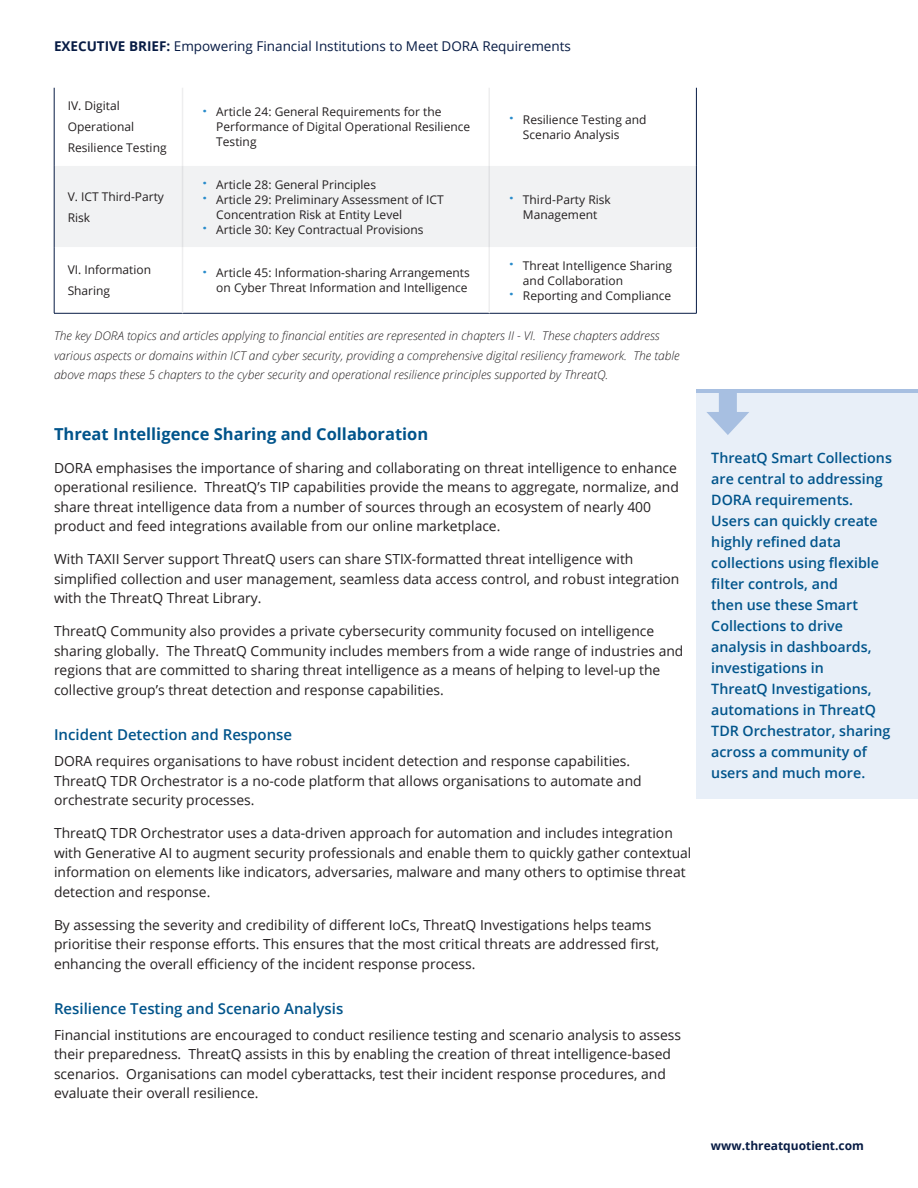
<style>
.page{position:relative;width:918px;height:1188px;background:#fff}
.page>*{position:absolute;margin:0;border:0;box-sizing:border-box;transform-origin:0 0}
.head_1{font:700 16.5px "Open Sans";color:#00548b}
.head_2{font:600 15px "Open Sans";color:#00548b}
.body{font:600 14.25px/21px "Open Sans";color:#00548b}
.body-2{font:13.8px/19.5px "Open Sans";color:#231f20}
.t1{font:13.5px "Open Sans";color:#071b44}
.table_body{font:12px/15px "Open Sans";color:#231f20}
.body-3{font:italic 300 12px/19.5px "Open Sans";color:#231f20}
.t2{font:700 12px "Open Sans";color:#071b44}
.s1{font-weight:700}
.s2{font-weight:800;font-size:13.8px;color:#2a8ccb}
</style>
<div class="page">
<div style="left:697px;top:393px;width:221px;height:406px;background:#e8eff8"></div>
<div style="left:55px;top:166px;width:641px;height:81px;background:#f1f2f3"></div>
<svg style="left:55px;top:247px;width:641px;height:66px"></svg>
<hr style="left:54px;top:88px;width:1px;height:78px;background:#071b44">
<hr style="left:696px;top:88px;width:1px;height:78px;background:#071b44">
<hr style="left:54px;top:166px;width:1px;height:81px;background:#071b44">
<hr style="left:696px;top:166px;width:1px;height:81px;background:#071b44">
<hr style="left:54px;top:247px;width:1px;height:66px;background:#071b44">
<hr style="left:696px;top:247px;width:1px;height:66px;background:#071b44">
<hr style="left:54px;top:313px;width:129px;height:1px;background:#071b44">
<hr style="left:183px;top:313px;width:306px;height:1px;background:#071b44">
<hr style="left:489px;top:313px;width:208px;height:1px;background:#071b44">
<hr style="left:182px;top:88px;width:1px;height:78px;background:#eeeeef">
<hr style="left:488px;top:88px;width:2px;height:78px;background:#eeeeef">
<hr style="left:182px;top:247px;width:1px;height:66px;background:#eeeeef">
<hr style="left:488px;top:247px;width:2px;height:66px;background:#eeeeef">
<hr style="left:182px;top:166px;width:1px;height:81px;background:#e1e2e4">
<hr style="left:488px;top:166px;width:2px;height:81px;background:#e1e2e4">
<div style="left:719px;top:393px;width:18px;height:28px;background:#a7bfe1"></div>
<svg style="left:706px;top:412px;width:43px;height:23px"></svg>
<hr style="left:697px;top:390px;width:221px;height:3px;background:#a7bfe1">
<p class="t1" style="left:54px;top:37px;width:518px"><span class="s1">EXECUTIVE BRIEF:</span> Empowering Financial Institutions to Meet DORA Requirements</p>
<p class="table_body" style="left:68px;top:95px;width:100px;line-height:21px">IV. Digital<br>Operational<br>Resilience Testing</p>
<p class="table_body" style="left:216px;top:104px;width:255px;text-indent:-14px"><span class="s2">·</span> Article 24: General Requirements for the<br>Performance of Digital Operational Resilience<br>Testing</p>
<p class="table_body" style="left:523px;top:112px;width:125px;text-indent:-14px"><span class="s2">·</span> Resilience Testing and<br>Scenario Analysis</p>
<p class="table_body" style="left:68px;top:185px;width:98px;line-height:21px">V. ICT Third-Party<br>Risk</p>
<p class="table_body" style="left:203px;top:176px;width:175px"><span class="s2">·</span> Article 28: General Principles</p>
<p class="table_body" style="left:216px;top:191px;width:229px;text-indent:-14px"><span class="s2">·</span> Article 29: Preliminary Assessment of ICT<br>Concentration Risk at Entity Level</p>
<p class="table_body" style="left:203px;top:221px;width:222px"><span class="s2">·</span> Article 30: Key Contractual Provisions</p>
<p class="table_body" style="left:509px;top:191px;width:103px;text-align:center"><span class="s2">·</span> Third-Party Risk<br>Management</p>
<p class="table_body" style="left:68px;top:259px;width:85px;line-height:21px">VI. Information<br>Sharing</p>
<p class="table_body" style="left:203px;top:265px;width:269px;text-align:right"><span class="s2">·</span> Article 45: Information-sharing Arrangements on Cyber Threat Information and Intelligence</p>
<p class="table_body" style="left:523px;top:258px;width:151px;text-indent:-14px"><span class="s2">·</span> Threat Intelligence Sharing and Collaboration</p>
<p class="table_body" style="left:509px;top:288px;width:163px"><span class="s2">·</span> Reporting and Compliance</p>
<p class="body-3" style="left:54px;top:326px;width:627px">The key DORA topics and articles applying to financial entities are represented in chapters II - VI. These chapters address various aspects or domains within ICT and cyber security, providing a comprehensive digital resiliency framework. The table above maps these 5 chapters to the cyber security and operational resilience principles supported by ThreatQ.</p>
<p class="head_1" style="left:54px;top:422px;width:376px">Threat Intelligence Sharing and Collaboration</p>
<p class="body-2" style="left:54px;top:458px;width:626px">DORA emphasises the importance of sharing and collaborating on threat intelligence to enhance operational resilience. ThreatQ’s TIP capabilities provide the means to aggregate, normalize, and share threat intelligence data from a number of sources through an ecosystem of nearly 400 product and feed integrations available from our online marketplace.</p>
<p class="body-2" style="left:54px;top:549px;width:627px">With TAXII Server support ThreatQ users can share STIX-formatted threat intelligence with simplified collection and user management, seamless data access control, and robust integration with the ThreatQ Threat Library.</p>
<p class="body-2" style="left:54px;top:621px;width:631px">ThreatQ Community also provides a private cybersecurity community focused on intelligence sharing globally. The ThreatQ Community includes members from a wide range of industries and regions that are committed to sharing threat intelligence as a means of helping to level-up the collective group’s threat detection and response capabilities.</p>
<p class="head_2" style="left:54px;top:724px;width:240px">Incident Detection and Response</p>
<p class="body-2" style="left:54px;top:751px;width:589px">DORA requires organisations to have robust incident detection and response capabilities.<br>ThreatQ TDR Orchestrator is a no-code platform that allows organisations to automate and orchestrate security processes.</p>
<p class="body-2" style="left:54px;top:823px;width:639px">ThreatQ TDR Orchestrator uses a data-driven approach for automation and includes integration with Generative AI to augment security professionals and enable them to quickly gather contextual information on elements like indicators, adversaries, malware and many others to optimise threat detection and response.</p>
<p class="body-2" style="left:54px;top:914px;width:607px">By assessing the severity and credibility of different IoCs, ThreatQ Investigations helps teams prioritise their response efforts. This ensures that the most critical threats are addressed first, enhancing the overall efficiency of the incident response process.</p>
<p class="head_2" style="left:54px;top:998px;width:291px">Resilience Testing and Scenario Analysis</p>
<p class="body-2" style="left:54px;top:1025px;width:629px">Financial institutions are encouraged to conduct resilience testing and scenario analysis to assess their preparedness. ThreatQ assists in this by enabling the creation of threat intelligence-based scenarios. Organisations can model cyberattacks, test their incident response procedures, and evaluate their overall resilience.</p>
<p class="body" style="left:711px;top:447px;width:182px">ThreatQ Smart Collections are central to addressing<br>DORA requirements.<br>Users can quickly create highly refined data collections using flexible filter controls, and<br>then use these Smart<br>Collections to drive analysis in dashboards, investigations in<br>ThreatQ Investigations, automations in ThreatQ<br>TDR Orchestrator, sharing across a community of users and much more.</p>
<p class="t2" style="left:711px;top:1137px;width:155px">www.threatquotient.com</p>
</div>
